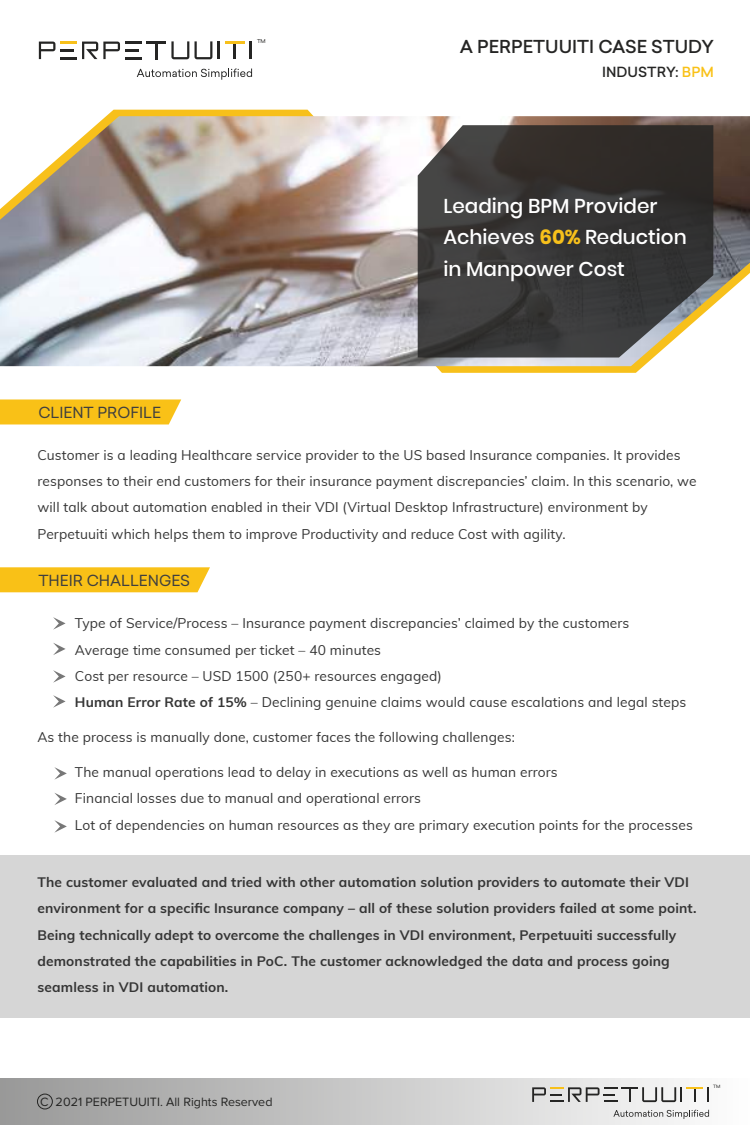
<style>
.page{position:relative;width:750px;height:1125px;background:#fff}
.page>*{position:absolute;margin:0;border:0;box-sizing:border-box;transform-origin:0 0}
.t1{font:500 20px/31.2px "Poppins";color:#fff}
.t2{font:500 17.5px "Sailec";color:#252524}
.t3{font:15px "Sailec";color:#3f3f3f}
.t4{font:13.75px/26.2px "Muli";letter-spacing:.01em;color:#353535}
.t5{font:700 13.75px/26.2px "Muli";letter-spacing:.01em;color:#353535}
.t6{font:500 13.75px "Sailec";color:#252524}
.t7{font:12.5px "Proxima Nova";color:#252524}
.t8{font:5.25px "Sailec";color:#252524}
.t9{font:4.38px "Sailec";color:#252524}
.s1{color:#f9c117}
.s2{font-weight:700;color:#f7c01b}
.s3{font-weight:700}
</style>
<div class="page">
<div style="left:0;top:855px;width:750px;height:162px;background:#d6d6d6"></div>
<svg style="left:428px;top:366px;width:216px;height:7px;background:#f6c634"></svg>
<svg style="left:106px;top:110px;width:208px;height:6px"></svg>
<svg style="left:0;top:399px;width:181px;height:25px;background:#f9c422"></svg>
<svg style="left:39px;top:42px;width:16px;height:17px"></svg>
<svg style="left:234px;top:44px;width:2px;height:15px"></svg>
<hr style="left:225px;top:42px;width:20px;height:2px;background:#f7c01b">
<svg style="left:195px;top:41px;width:17px;height:18px"></svg>
<svg style="left:218px;top:41px;width:2px;height:18px"></svg>
<svg style="left:250px;top:42px;width:2px;height:17px"></svg>
<svg style="left:61px;top:42px;width:80px;height:17px"></svg>
<svg style="left:147px;top:41px;width:42px;height:18px"></svg>
<svg style="left:137px;top:68px;width:115px;height:12px"></svg>
<img style="left:0;top:116px;width:750px;height:250px">
<svg style="left:418px;top:125px;width:295px;height:233px;background:#43423f"></svg>
<svg style="left:0;top:567px;width:210px;height:25px;background:#f9c320"></svg>
<div style="left:0;top:1079px;width:750px;height:46px;background:linear-gradient(to right,#989898,#fefefe)"></div>
<svg style="left:532px;top:1087px;width:177px;height:15px"></svg>
<svg style="left:613px;top:1110px;width:96px;height:9px"></svg>
<div style="left:37px;top:1094px;width:16px;height:15px;border:1px solid #252524;border-radius:50%"></div>
<svg style="left:53px;top:617px;width:13px;height:13px"></svg>
<svg style="left:53px;top:643px;width:13px;height:12px"></svg>
<svg style="left:53px;top:670px;width:13px;height:13px"></svg>
<svg style="left:53px;top:695px;width:13px;height:13px"></svg>
<svg style="left:54px;top:767px;width:13px;height:13px"></svg>
<svg style="left:54px;top:793px;width:13px;height:12px"></svg>
<svg style="left:54px;top:820px;width:13px;height:13px"></svg>
<p class="t8" style="left:257px;top:37px;width:10px">TM</p>
<p class="t3" style="left:38px;top:402px;width:124px">CLIENT PROFILE</p>
<p class="t2" style="left:460px;top:34px;width:256px">A PERPETUUITI CASE STUDY</p>
<p class="t6" style="left:602px;top:63px;width:113px">INDUSTRY: <span class="s1">BPM</span></p>
<h1 class="t1" style="left:443px;top:191px;width:245px">Leading BPM Provider<br>Achieves <span class="s2">60%</span> Reduction in Manpower Cost</h1>
<p class="t4" style="left:38px;top:441px;width:661px">Customer is a leading Healthcare service provider to the US based Insurance companies. It provides responses to their end customers for their insurance payment discrepancies’ claim. In this scenario, we will talk about automation enabled in their VDI (Virtual Desktop Infrastructure) environment by Perpetuuiti which helps them to improve Productivity and reduce Cost with agility.</p>
<p class="t3" style="left:38px;top:570px;width:153px">THEIR CHALLENGES</p>
<p class="t4" style="left:75px;top:610px;width:613px">Type of Service/Process – Insurance payment discrepancies’ claimed by the customers Average time consumed per ticket – 40 minutes<br>Cost per resource – USD 1500 (250+ resources engaged)<br><span class="s3">Human Error Rate of 15%</span> – Declining genuine claims would cause escalations and legal steps</p>
<p class="t4" style="left:38px;top:724px;width:479px">As the process is manually done, customer faces the following challenges:</p>
<p class="t4" style="left:75px;top:758px;width:619px">The manual operations lead to delay in executions as well as human errors<br>Financial losses due to manual and operational errors<br>Lot of dependencies on human resources as they are primary execution points for the processes</p>
<p class="t5" style="left:38px;top:868px;width:661px">The customer evaluated and tried with other automation solution providers to automate their VDI environment for a specific Insurance company – all of these solution providers failed at some point.<br>Being technically adept to overcome the challenges in VDI environment, Perpetuuiti successfully demonstrated the capabilities in PoC. The customer acknowledged the data and process going seamless in VDI automation.</p>
<p class="t7" style="left:40px;top:1095px;width:234px">C 2021 PERPETUUITI. All Rights Reserved</p>
<p class="t9" style="left:713px;top:1084px;width:9px">TM</p>
</div>
